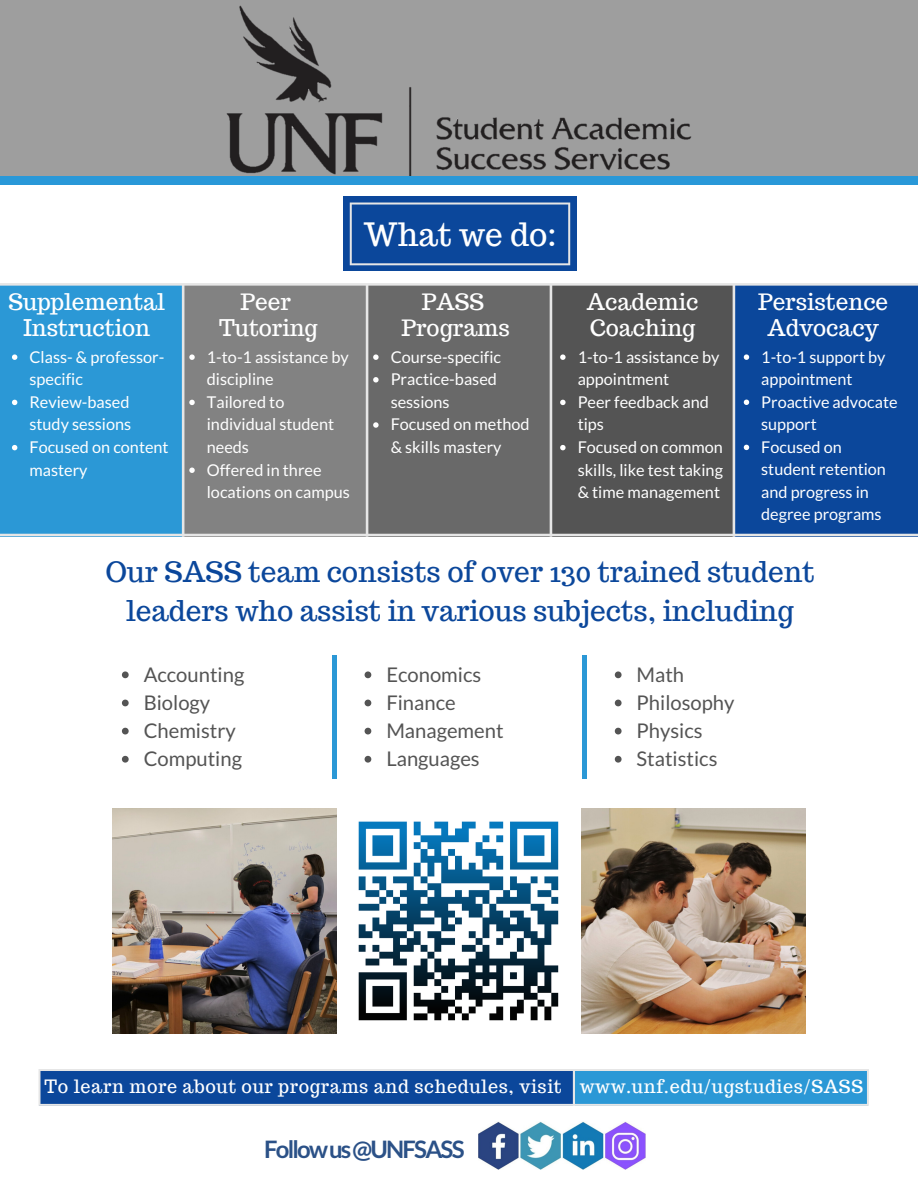
<style>
.page{position:relative;width:918px;height:1188px;background:#fff}
.page>*{position:absolute;margin:0;border:0;box-sizing:border-box;transform-origin:0 0}
.t1{font:31.5px "Trocchi";color:#fff}
.t2{font:28.05px/38.2px "Trocchi";color:#0b479b;text-align:center}
.t3{font:700 24px "Lato";letter-spacing:-.075em;color:#2b5187}
.t4{font:22.5px/26.2px "Trocchi";color:#fff;text-align:center}
.t5{font:20.25px/28.2px "Lato";color:#545454}
.t6{font:18px "Trocchi";letter-spacing:.035em;color:#fff}
.t7{font:16.2px/22.6px "Lato";color:#fff}
</style>
<div class="page">
<svg style="left:122px;top:671px;width:7px;height:7px"></svg>
<svg style="left:122px;top:700px;width:7px;height:6px"></svg>
<svg style="left:122px;top:728px;width:7px;height:6px"></svg>
<svg style="left:122px;top:756px;width:7px;height:7px"></svg>
<svg style="left:343px;top:197px;width:234px;height:74px;background:#164f9f"></svg>
<hr style="left:332px;top:655px;width:4px;height:123px;background:#2b98d6">
<img style="left:113px;top:809px;width:223px;height:225px">
<img style="left:358px;top:821px;width:201px;height:200px">
<img style="left:582px;top:809px;width:224px;height:225px">
<svg style="left:365px;top:671px;width:6px;height:7px"></svg>
<svg style="left:365px;top:700px;width:6px;height:6px"></svg>
<svg style="left:365px;top:728px;width:6px;height:6px"></svg>
<svg style="left:365px;top:756px;width:6px;height:7px"></svg>
<hr style="left:582px;top:655px;width:4px;height:123px;background:#2b98d6">
<svg style="left:615px;top:671px;width:7px;height:7px"></svg>
<svg style="left:615px;top:700px;width:7px;height:6px"></svg>
<svg style="left:615px;top:728px;width:7px;height:6px"></svg>
<svg style="left:615px;top:756px;width:7px;height:7px"></svg>
<img style="left:479px;top:1122px;width:166px;height:47px">
<svg style="left:350px;top:203px;width:220px;height:62px;background:#1951a0"></svg>
<svg style="left:0;top:283px;width:918px;height:254px;background:#4f708c"></svg>
<svg style="left:39px;top:1069px;width:830px;height:37px;background:#2e72b6"></svg>
<div style="left:0;top:0;width:918px;height:181px;background:#9e9e9e"></div>
<div style="left:0;top:176px;width:918px;height:9px;background:#2998d8"></div>
<img style="left:227px;top:5px;width:464px;height:171px">
<h1 class="t1" style="left:363px;top:214px;width:195px">What we do:</h1>
<h3 class="t4" style="left:9px;top:288px;width:158px">Supplemental<br>Instruction</h3>
<h3 class="t4" style="left:219px;top:288px;width:100px">Peer<br>Tutoring</h3>
<h3 class="t4" style="left:401px;top:288px;width:110px">PASS<br>Programs</h3>
<h3 class="t4" style="left:587px;top:288px;width:113px;text-align:left">Academic<br>Coaching</h3>
<p class="t7" style="left:29px;top:345px;width:141px">Class- &amp; professor&shy;specific<br>Review-based study sessions<br>Focused on content mastery</p>
<p class="t7" style="left:207px;top:345px;width:144px">1-to-1 assistance by discipline<br>Tailored to individual student needs<br>Offered in three locations on campus</p>
<p class="t7" style="left:391px;top:345px;width:140px">Course-specific<br>Practice-based sessions<br>Focused on method &amp; skills mastery</p>
<p class="t7" style="left:578px;top:345px;width:147px">1-to-1 assistance by appointment<br>Peer feedback and tips<br>Focused on common skills, like test taking &amp; time management</p>
<h3 class="t4" style="left:758px;top:288px;width:132px">Persistence<br>Advocacy</h3>
<p class="t7" style="left:761px;top:345px;width:138px">1-to-1 support by appointment<br>Proactive advocate support<br>Focused on student retention and progress in degree programs</p>
<h2 class="t2" style="left:105px;top:553px;width:711px">Our SASS team consists of over 130 trained student leaders who assist in various subjects, including</h2>
<p class="t5" style="left:144px;top:660px;width:102px">Accounting<br>Biology<br>Chemistry<br>Computing</p>
<p class="t5" style="left:386px;top:660px;width:119px">Economics<br>Finance<br>Management<br>Languages</p>
<p class="t5" style="left:637px;top:660px;width:99px">Math<br>Philosophy<br>Physics<br>Statistics</p>
<p class="t6" style="left:45px;top:1075px;width:820px">To learn more about our programs and schedules, visit www.unf.edu/ugstudies/SASS</p>
<h3 class="t3" style="left:264px;top:1134px;width:202px">Followus@UNFSASS</h3>
</div>
